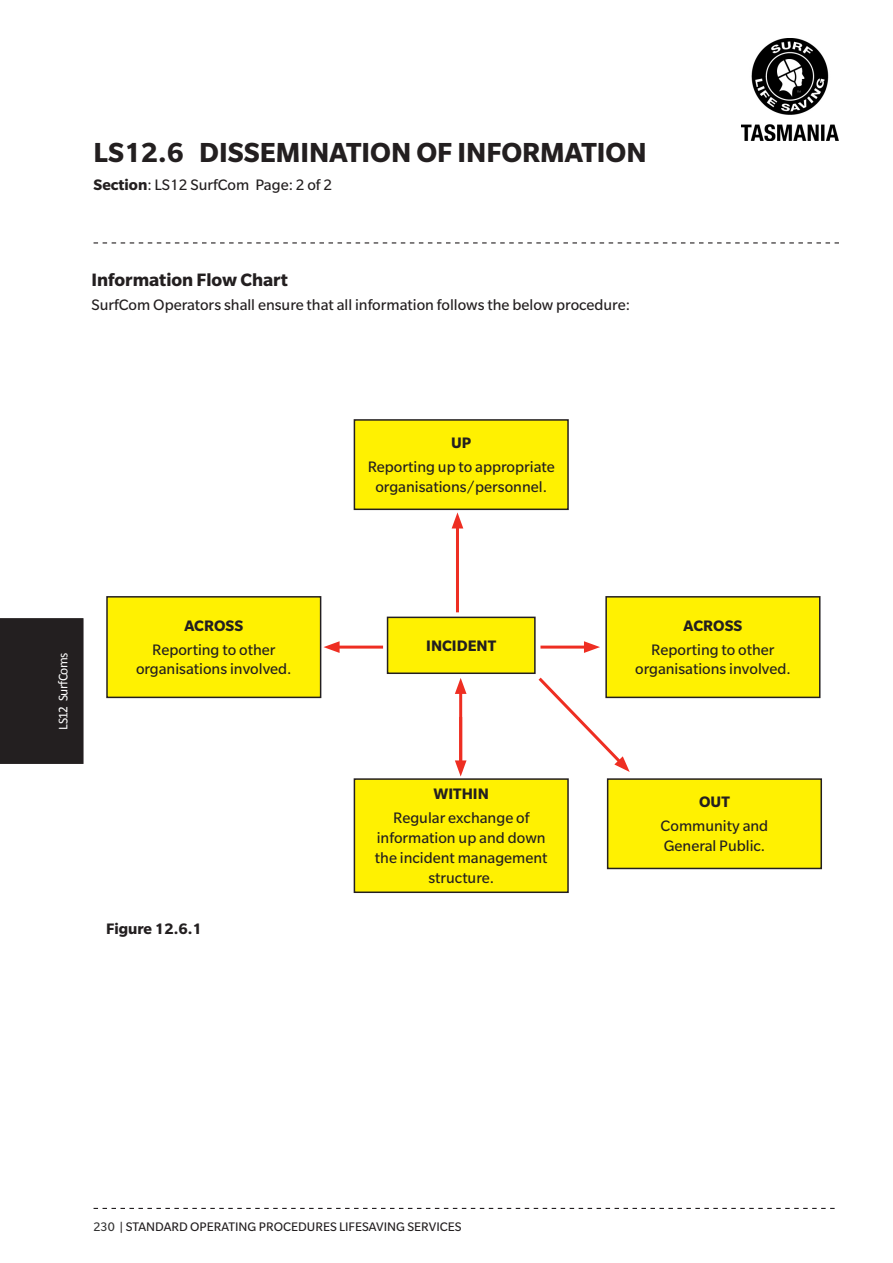
<style>
.page{position:relative;width:893px;height:1263px;background:#fff}
.page>*{position:absolute;margin:0;border:0;box-sizing:border-box;transform-origin:0 0}
.t1{font:700 30px "Slate Std";color:#231f20}
.t2{font:700 19.5px "Slate Std";color:#231f20}
.t3{font:16.5px/24px "Slate Std";color:#231f20;text-align:center}
.t4{font:700 16.5px "Slate Std";color:#231f20}
.t5{font:13.5px "Slate Std";color:#231f20}
.t6{font:13.5px "Calibri";letter-spacing:-.04em;color:#fff}
.s1{font-weight:700}
.s2{color:#333}
</style>
<div class="page">
<svg style="left:94px;top:242px;width:745px;height:1px"></svg>
<div style="left:0;top:618px;width:84px;height:146px;background:#231f20"></div>
<img style="left:741px;top:38px;width:98px;height:103px">
<svg style="left:94px;top:1208px;width:741px;height:1px"></svg>
<div style="left:354px;top:420px;width:214px;height:89px;background:#fff101"></div>
<div style="left:354px;top:419px;width:215px;height:91px;border:2px solid #231f20"></div>
<div style="left:388px;top:617px;width:147px;height:56px;background:#fff101"></div>
<div style="left:387px;top:617px;width:149px;height:57px;border:2px solid #231f20"></div>
<div style="left:608px;top:779px;width:213px;height:89px;background:#fff101"></div>
<div style="left:607px;top:778px;width:215px;height:91px;border:2px solid #231f20"></div>
<div style="left:354px;top:779px;width:214px;height:113px;background:#fff101"></div>
<div style="left:354px;top:778px;width:215px;height:115px;border:2px solid #231f20"></div>
<div style="left:107px;top:597px;width:214px;height:100px;background:#fff101"></div>
<div style="left:106px;top:596px;width:215px;height:102px;border:2px solid #231f20"></div>
<div style="left:606px;top:597px;width:214px;height:100px;background:#fff101"></div>
<div style="left:605px;top:596px;width:215px;height:102px;border:2px solid #231f20"></div>
<hr style="left:334px;top:646px;width:49px;height:3px;background:#ee2e22">
<svg style="left:323px;top:641px;width:17px;height:12px"></svg>
<svg style="left:538px;top:674px;width:92px;height:98px"></svg>
<hr style="left:540px;top:646px;width:50px;height:3px;background:#ee2e22">
<svg style="left:584px;top:641px;width:16px;height:12px"></svg>
<hr style="left:456px;top:523px;width:3px;height:89px;background:#ee2e22">
<svg style="left:452px;top:512px;width:11px;height:16px"></svg>
<hr style="left:459px;top:688px;width:3px;height:83px;background:#ee2e22">
<svg style="left:455px;top:678px;width:11px;height:16px"></svg>
<svg style="left:455px;top:760px;width:11px;height:16px"></svg>
<p class="t1" style="left:94px;top:136px;width:555px">LS12.6 DISSEMINATION OF INFORMATION</p>
<p class="t3" style="left:94px;top:173px;width:240px"><span class="s1">Section</span>: LS12 SurfCom Page: 2 of 2</p>
<p class="t2" style="left:91px;top:269px;width:198px">Information Flow Chart</p>
<p class="t3" style="left:91px;top:292px;width:540px">SurfCom Operators shall ensure that all information follows the below procedure:</p>
<p class="t6" style="left:55px;top:730px;width:79px;rotate:-90deg">LS12 SurfComs</p>
<p class="t3" style="left:152px;top:613px;width:125px"><span class="s1">ACROSS<br></span>Reporting to other</p>
<p class="t3" style="left:136px;top:657px;width:157px">organisations involved.</p>
<p class="t4" style="left:106px;top:919px;width:97px">Figure 12.6.1</p>
<p class="t3" style="left:368px;top:431px;width:189px"><span class="s1">UP<br></span>Reporting up to appropriate</p>
<p class="t3" style="left:375px;top:475px;width:173px">organisations/personnel.</p>
<p class="t4" style="left:426px;top:636px;width:71px">INCIDENT</p>
<p class="t3" style="left:393px;top:782px;width:138px"><span class="s1">WITHIN<br></span>Regular exchange of</p>
<p class="t3" style="left:375px;top:828px;width:174px;line-height:19.8px">information up and down the incident management structure.</p>
<p class="t3" style="left:651px;top:613px;width:125px"><span class="s1">ACROSS<br></span>Reporting to other</p>
<p class="t3" style="left:635px;top:657px;width:157px">organisations involved.</p>
<p class="t3" style="left:661px;top:790px;width:109px"><span class="s1">OUT<br></span>Community and</p>
<p class="t3" style="left:664px;top:834px;width:103px">General Public.</p>
<p class="t5" style="left:94px;top:1220px;width:370px"><span class="s2">230</span> | STANDARD OPERATING PROCEDURES LIFESAVING SERVICES</p>
</div>
